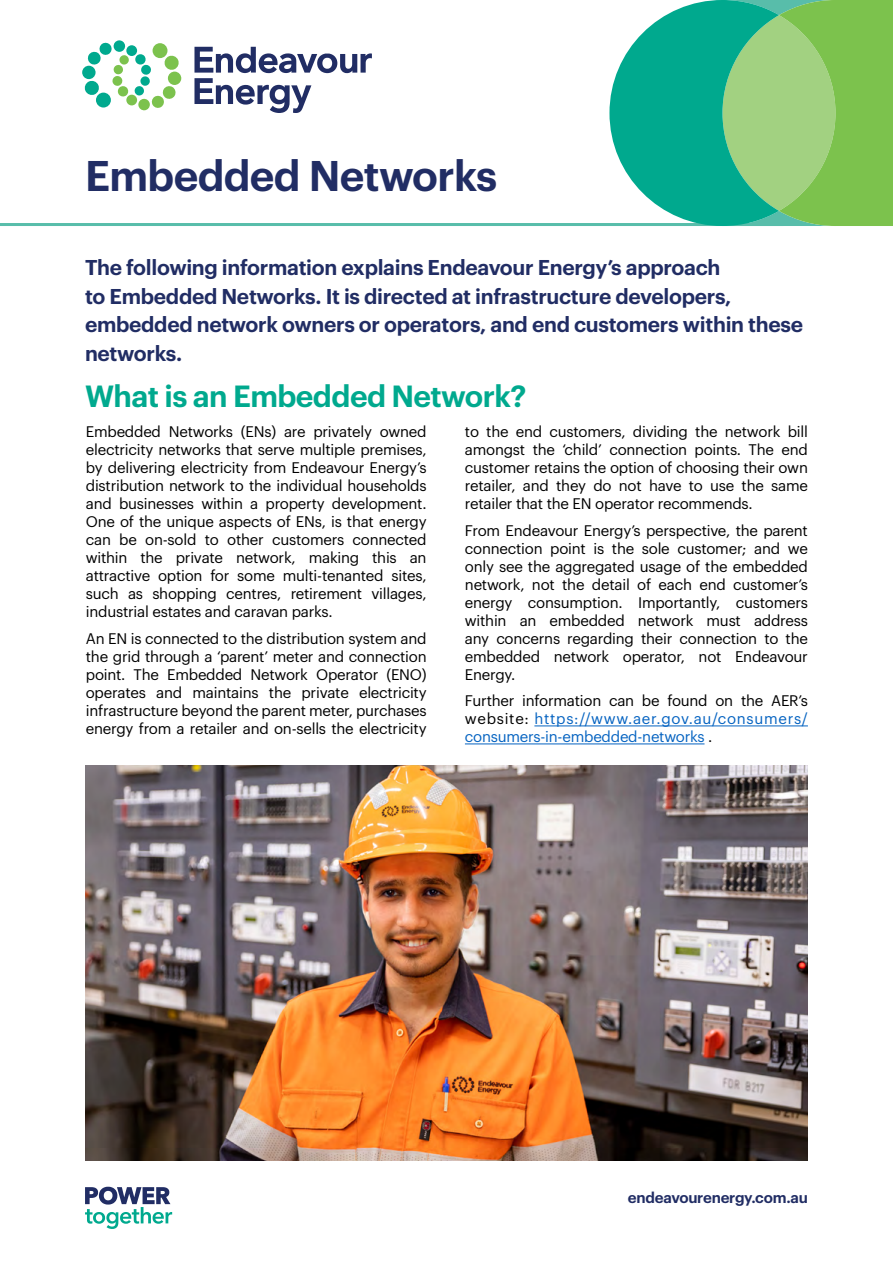
<style>
.page{position:relative;width:893px;height:1263px;background:#fff}
.page>*{position:absolute;margin:0;border:0;box-sizing:border-box;transform-origin:0 0}
.t1{font:600 42px "Graphik";letter-spacing:-.015em;color:#212d64}
.t2{font:600 30px "Graphik";letter-spacing:-.02em;color:#00a98e}
.t3{font:600 21px/28.5px "Graphik";letter-spacing:-.015em;color:#212d64}
.t4{font:15px/18px "Graphik";letter-spacing:-.015em;color:#000;text-align:justify}
.t5{font:15px/18px "Graphik";letter-spacing:-.015em;color:#0563c1;text-align:justify}
.t6{font:600 15px "Graphik";letter-spacing:-.015em;color:#212d64}
.s1{color:#000}
</style>
<div class="page">
<svg style="left:85px;top:1187px;width:87px;height:42px"></svg>
<hr style="left:0;top:223px;width:784px;height:3px;background:#58bdaa">
<svg style="left:609px;top:0;width:284px;height:226px;background:#61c184"></svg>
<img style="left:85px;top:765px;width:723px;height:396px">
<hr style="left:534px;top:725px;width:274px;height:1px;background:#0563c1">
<hr style="left:465px;top:743px;width:239px;height:1px;background:#0563c1">
<svg style="left:194px;top:47px;width:178px;height:66px"></svg>
<svg style="left:82px;top:66px;width:14px;height:13px"></svg>
<svg style="left:113px;top:40px;width:12px;height:12px"></svg>
<svg style="left:84px;top:42px;width:96px;height:67px"></svg>
<div style="left:126px;top:45px;width:11px;height:11px;background:#00a98e;border-radius:50%"></div>
<h1 class="t1" style="left:85px;top:143px;width:414px">Embedded Networks</h1>
<h3 class="t3" style="left:85px;top:252px;width:719px">The following information explains Endeavour Energy’s approach<br>to Embedded Networks. It is directed at infrastructure developers, embedded network owners or operators, and end customers within these networks.</h3>
<h2 class="t2" style="left:85px;top:373px;width:443px">What is an Embedded Network?</h2>
<p class="t4" style="left:86px;top:422px;width:342px">Embedded Networks (ENs) are privately owned electricity networks that serve multiple premises, by delivering electricity from Endeavour Energy’s distribution network to the individual households and businesses within a property development.<br>One of the unique aspects of ENs, is that energy can be on-sold to other customers connected within the private network, making this an attractive option for some multi-tenanted sites, such as shopping centres, retirement villages, industrial estates and caravan parks.</p>
<p class="t4" style="left:86px;top:628px;width:342px">An EN is connected to the distribution system and the grid through a ‘parent’ meter and connection point. The Embedded Network Operator (ENO) operates and maintains the private electricity infrastructure beyond the parent meter, purchases energy from a retailer and on-sells the electricity</p>
<p class="t4" style="left:465px;top:422px;width:345px">to the end customers, dividing the network bill amongst the ‘child’ connection points. The end customer retains the option of choosing their own retailer, and they do not have to use the same retailer that the EN operator recommends.</p>
<p class="t4" style="left:465px;top:520px;width:345px">From Endeavour Energy’s perspective, the parent connection point is the sole customer; and we only see the aggregated usage of the embedded network, not the detail of each end customer’s energy consumption. Importantly, customers within an embedded network must address any concerns regarding their connection to the embedded network operator, not Endeavour Energy.</p>
<p class="t5" style="left:465px;top:691px;width:345px"><span class="s1">Further information can be found on the AER’s website:</span> https://www.aer.gov.au/consumers/ consumers-in-embedded-networks <span class="s1">.</span></p>
<p class="t6" style="left:628px;top:1186px;width:182px">endeavourenergy.com.au</p>
</div>
